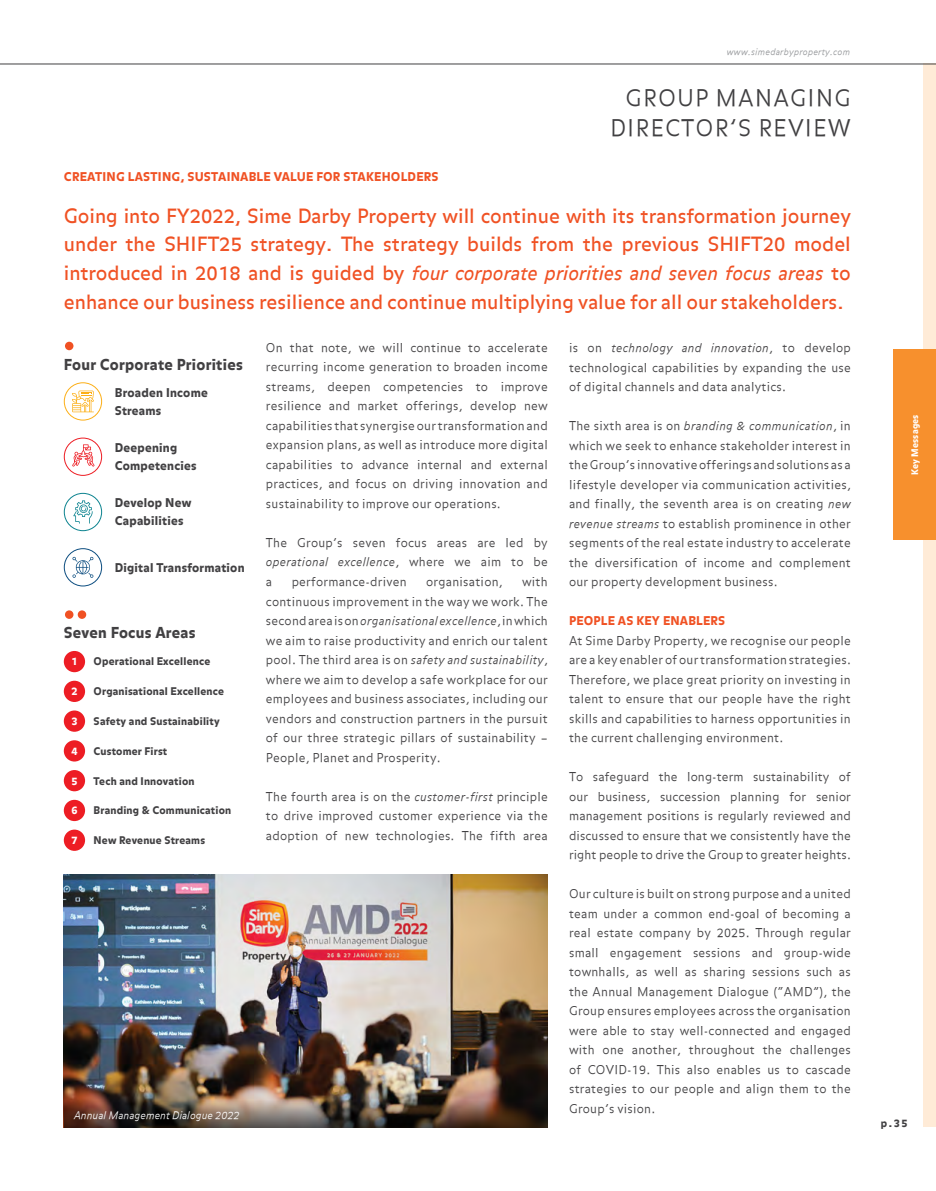
<style>
.page{position:relative;width:936px;height:1191px;background:#fff}
.page>*{position:absolute;margin:0;border:0;box-sizing:border-box;transform-origin:0 0}
.t1{font:22.5px/30px "Balance Light Roman";letter-spacing:.05em;color:#414042;text-align:right}
.t2{font:19.5px/28.5px "Balance";color:#f05123;text-align:justify}
.t3{font:900 15px "Balance";letter-spacing:.02em;color:#414042}
.t4{font:12px/19.5px "Balance Light Roman";letter-spacing:.02em;color:#414042;text-align:justify}
.t5{font:italic 300 12px "Balance";letter-spacing:.02em;color:#414042}
.t6{font:900 12px/18px "Balance";letter-spacing:.02em;color:#414042}
.t7{font:900 12px "Balance";letter-spacing:.02em;color:#f05123}
.t8{font:900 10.5px "Balance";letter-spacing:.02em;color:#414042}
.t9{font:italic 300 10.5px "Balance";color:#fff}
.t10{font:900 10.5px "Balance";color:#fff}
.t11{font:italic 300 9px "Balance";letter-spacing:.02em;color:#939598}
.t12{font:900 9px "Balance";letter-spacing:.02em;color:#fff}
.s1{font-style:italic}
.s2{font-family:"Balance Light Roman";font-weight:400;font-style:normal}
.s3{font-family:"Balance";font-weight:300;font-style:italic}
</style>
<div class="page">
<div style="left:923px;top:64px;width:12px;height:1063px;background:#ffebd7"></div>
<hr style="left:0;top:64px;width:935px;height:1px;background:#414042">
<div style="left:893px;top:349px;width:42px;height:190px;background:#f7902d"></div>
<div style="left:65px;top:342px;width:8px;height:8px;background:#f05123;border-radius:50%"></div>
<svg style="left:64px;top:383px;width:38px;height:37px"></svg>
<div style="left:64px;top:382px;width:38px;height:38px;border:1px solid #fcaf17;border-radius:50%"></div>
<svg style="left:72px;top:390px;width:22px;height:22px"></svg>
<div style="left:64px;top:437px;width:38px;height:39px;border:1px solid #ed1d24;border-radius:50%"></div>
<svg style="left:72px;top:444px;width:22px;height:22px"></svg>
<div style="left:64px;top:493px;width:38px;height:38px;border:1px solid #0c838f;border-radius:50%"></div>
<svg style="left:73px;top:500px;width:20px;height:23px"></svg>
<div style="left:64px;top:651px;width:21px;height:21px;background:#ed1d24;border-radius:50%"></div>
<div style="left:64px;top:680px;width:21px;height:22px;background:#ed1d24;border-radius:50%"></div>
<div style="left:64px;top:710px;width:21px;height:21px;background:#ed1d24;border-radius:50%"></div>
<div style="left:64px;top:740px;width:21px;height:21px;background:#ed1d24;border-radius:50%"></div>
<div style="left:64px;top:770px;width:21px;height:21px;background:#ed1d24;border-radius:50%"></div>
<div style="left:64px;top:800px;width:21px;height:21px;background:#ed1d24;border-radius:50%"></div>
<div style="left:64px;top:829px;width:21px;height:22px;background:#ed1d24;border-radius:50%"></div>
<div style="left:65px;top:610px;width:8px;height:9px;background:#f05123;border-radius:50%"></div>
<div style="left:78px;top:610px;width:8px;height:9px;background:#f05123;border-radius:50%"></div>
<div style="left:64px;top:548px;width:38px;height:38px;border:1px solid #0c4d80;border-radius:50%"></div>
<svg style="left:72px;top:556px;width:22px;height:22px"></svg>
<img style="left:64px;top:874px;width:483px;height:253px">
<p class="t11" style="left:726px;top:47px;width:125px">www.simedarbyproperty.com</p>
<h1 class="t1" style="left:610px;top:84px;width:242px">GROUP MANAGING<br>DIRECTOR’S REVIEW</h1>
<p class="t7" style="left:64px;top:170px;width:376px">CREATING LASTING, SUSTAINABLE VALUE FOR STAKEHOLDERS</p>
<p class="t2" style="left:64px;top:203px;width:788px">Going into FY2022, Sime Darby Property will continue with its transformation journey under the SHIFT25 strategy. The strategy builds from the previous SHIFT20 model introduced in 2018 and is guided by <span class="s1">four corporate priorities and seven focus areas</span> to enhance our business resilience and continue multiplying value for all our stakeholders.</p>
<p class="t4" style="left:266px;top:338px;width:283px">On that note, we will continue to accelerate recurring income generation to broaden income streams, deepen competencies to improve resilience and market offerings, develop new capabilities that synergise our transformation and expansion plans, as well as introduce more digital capabilities to advance internal and external practices, and focus on driving innovation and sustainability to improve our operations.</p>
<p class="t4" style="left:266px;top:533px;width:283px">The Group’s seven focus areas are led by</p>
<p class="t5" style="left:266px;top:555px;width:283px">operational excellence<span class="s2">, where we aim to be</span></p>
<p class="t4" style="left:266px;top:572px;width:8px">a</p>
<p class="t4" style="left:292px;top:572px;width:117px">performance-driven</p>
<p class="t4" style="left:426px;top:572px;width:78px">organisation,</p>
<p class="t5" style="left:569px;top:341px;width:283px"><span class="s2">is on</span> technology and innovation<span class="s2">, to develop</span></p>
<p class="t4" style="left:569px;top:358px;width:283px">technological capabilities by expanding the use of digital channels and data analytics.</p>
<p class="t5" style="left:569px;top:419px;width:283px"><span class="s2">The sixth area is on</span> branding &amp; communication<span class="s2">, in</span></p>
<p class="t4" style="left:569px;top:436px;width:283px">which we seek to enhance stakeholder interest in the Group’s innovative offerings and solutions as a lifestyle developer via communication activities, and finally, the seventh area is on creating <span class="s3">new revenue streams</span> to establish prominence in other segments of the real estate industry to accelerate the diversification of income and complement our property development business.</p>
<p class="t7" style="left:569px;top:614px;width:158px">PEOPLE AS KEY ENABLERS</p>
<p class="t4" style="left:569px;top:631px;width:283px">At Sime Darby Property, we recognise our people are a key enabler of our transformation strategies.<br>Therefore, we place great priority on investing in talent to ensure that our people have the right skills and capabilities to harness opportunities in the current challenging environment.</p>
<p class="t4" style="left:569px;top:768px;width:283px">To safeguard the long-term sustainability of our business, succession planning for senior management positions is regularly reviewed and discussed to ensure that we consistently have the right people to drive the Group to greater heights.</p>
<p class="t4" style="left:569px;top:885px;width:283px">Our culture is built on strong purpose and a united team under a common end-goal of becoming a real estate company by 2025. Through regular small engagement sessions and group-wide townhalls, as well as sharing sessions such as the Annual Management Dialogue (“AMD”), the Group ensures employees across the organisation were able to stay well-connected and engaged with one another, throughout the challenges of COVID-19. This also enables us to cascade strategies to our people and align them to the Group’s vision.</p>
<p class="t3" style="left:64px;top:355px;width:180px">Four Corporate Priorities</p>
<p class="t6" style="left:115px;top:384px;width:94px">Broaden Income<br>Streams</p>
<p class="t6" style="left:115px;top:439px;width:83px">Deepening<br>Competencies</p>
<p class="t6" style="left:115px;top:495px;width:78px">Develop New<br>Capabilities</p>
<p class="t6" style="left:115px;top:559px;width:131px">Digital Transformation</p>
<p class="t4" style="left:266px;top:572px;width:283px;text-align:right">with<br>continuous improvement in the way we work. The</p>
<p class="t5" style="left:266px;top:613px;width:283px"><span class="s2">second area is on</span> organisational excellence<span class="s2">, in which</span></p>
<p class="t4" style="left:266px;top:631px;width:283px">we aim to raise productivity and enrich our talent</p>
<p class="t5" style="left:266px;top:652px;width:283px"><span class="s2">pool. The third area is on</span> safety and sustainability<span class="s2">,</span></p>
<p class="t4" style="left:266px;top:670px;width:283px">where we aim to develop a safe workplace for our employees and business associates, including our vendors and construction partners in the pursuit of our three strategic pillars of sustainability – People, Planet and Prosperity.</p>
<p class="t4" style="left:266px;top:787px;width:283px">The fourth area is on the <span class="s3">customer-first</span> principle to drive improved customer experience via the adoption of new technologies. The fifth area</p>
<p class="t3" style="left:64px;top:624px;width:133px">Seven Focus Areas</p>
<p class="t10" style="left:71px;top:655px;width:8px">1</p>
<p class="t8" style="left:94px;top:655px;width:118px">Operational Excellence</p>
<p class="t10" style="left:71px;top:685px;width:8px">2</p>
<p class="t8" style="left:94px;top:685px;width:132px">Organisational Excellence</p>
<p class="t10" style="left:71px;top:715px;width:8px">3</p>
<p class="t8" style="left:94px;top:715px;width:128px">Safety and Sustainability</p>
<p class="t10" style="left:71px;top:745px;width:8px">4</p>
<p class="t8" style="left:94px;top:745px;width:75px">Customer First</p>
<p class="t10" style="left:71px;top:774px;width:8px">5</p>
<p class="t8" style="left:94px;top:774px;width:102px">Tech and Innovation</p>
<p class="t10" style="left:71px;top:804px;width:8px">6</p>
<p class="t8" style="left:94px;top:804px;width:139px">Branding &amp; Communication</p>
<p class="t10" style="left:71px;top:834px;width:8px">7</p>
<p class="t8" style="left:94px;top:834px;width:113px">New Revenue Streams</p>
<p class="t9" style="left:74px;top:1109px;width:167px">Annual Management Dialogue 2022</p>
<p class="t12" style="left:909px;top:475px;width:62px;rotate:-90deg">Key Messages</p>
<p class="t8" style="left:880px;top:1117px;width:28px">p.35</p>
</div>
